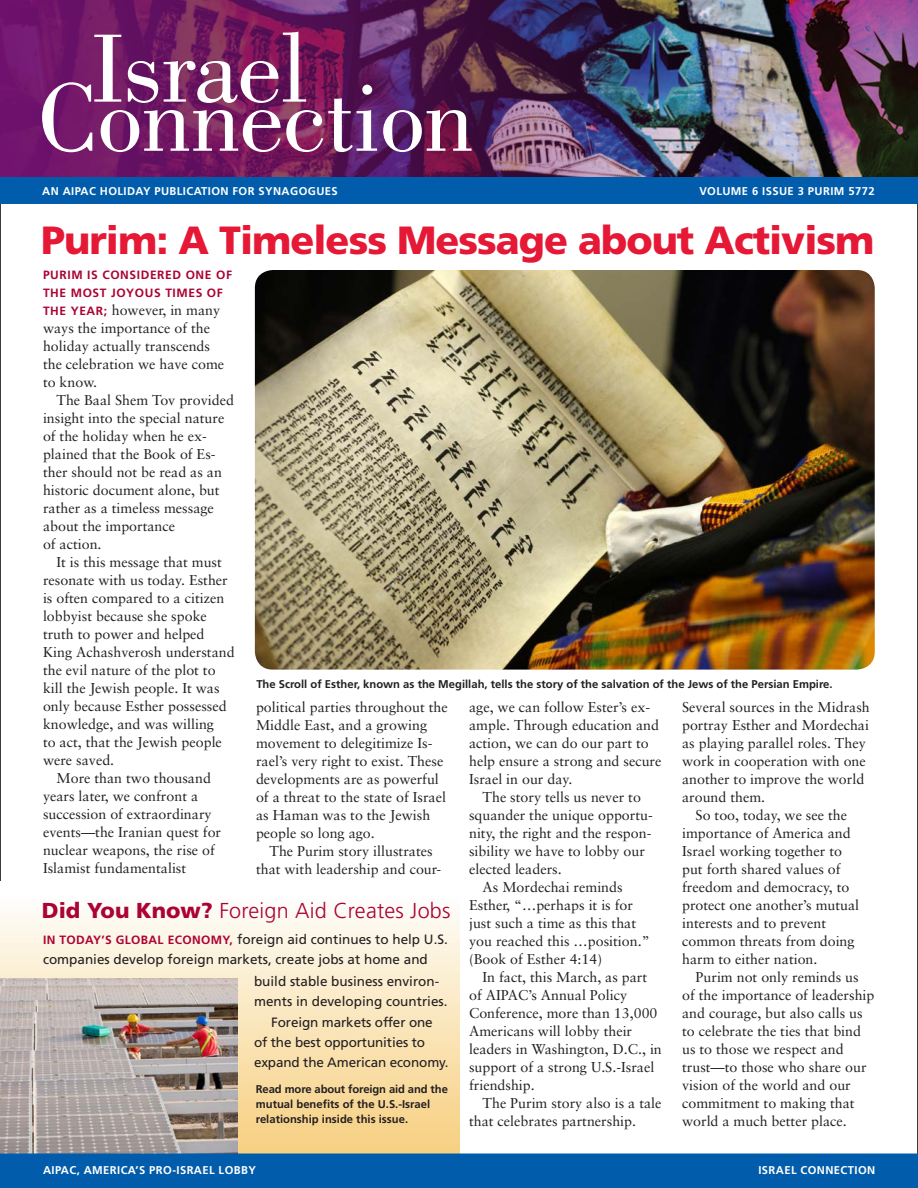
<style>
.page{position:relative;width:918px;height:1188px;background:#fff}
.page>*{position:absolute;margin:0;border:0;box-sizing:border-box;transform-origin:0 0}
.t1{font:100.2px "Bodoni";letter-spacing:-.01em;color:#fff}
.t2{font:900 39.3px "Frutiger";letter-spacing:-.025em;color:#e51836}
.t3{font:300 21.6px "Frutiger";letter-spacing:.01em;color:#ab0333}
.t4{font:14.25px/18px "Sabon";color:#231f20}
.t5{font:13.5px/20.2px "Frutiger";color:#231f20}
.t6{font:700 12px/18px "Frutiger";letter-spacing:.05em;color:#ab0333}
.t7{font:700 11.25px/15px "Frutiger";color:#231f20}
.t8{font:700 11.25px "Frutiger";letter-spacing:.035em;color:#fff}
.s1{font-family:"Frutiger";font-weight:700;font-size:12px;color:#ab0333}
.s2{font-weight:900}
.s3{font-weight:700;font-size:12px;color:#ab0333}
</style>
<div class="page">
<div style="left:0;top:881px;width:459px;height:290px;background:linear-gradient(to bottom,#fff,#f2ca78)"></div>
<img style="left:0;top:979px;width:238px;height:175px">
<div style="left:0;top:1154px;width:918px;height:34px;background:#015dab"></div>
<img style="left:740px;top:0;width:178px;height:177px">
<img style="left:0;top:0;width:740px;height:177px">
<div style="left:0;top:177px;width:918px;height:27px;background:#015dab"></div>
<img style="left:255px;top:270px;width:620px;height:400px">
<h1 class="t1" style="left:91px;top:13px;width:219px">Israel</h1>
<h1 class="t1" style="left:37px;top:62px;width:438px">Connection</h1>
<p class="t8" style="left:42px;top:184px;width:297px">AN AIPAC HOLIDAY PUBLICATION FOR SYNAGOGUES</p>
<p class="t8" style="left:699px;top:184px;width:17px">VOLUME</p>
<p class="t8" style="left:752px;top:184px;width:18px">6 ISSUE</p>
<p class="t8" style="left:798px;top:184px;width:25px">3 PURIM</p>
<p class="t8" style="left:848px;top:184px;width:28px">5772</p>
<h2 class="t2" style="left:41px;top:217px;width:835px">Purim: A Timeless Message about Activism</h2>
<p class="t6" style="left:43px;top:266px;width:191px">PURIM IS CONSIDERED ONE OF<br>THE MOST JOYOUS TIMES OF</p>
<p class="t4" style="left:43px;top:301px;width:183px"><span class="s1">THE YEAR;</span> however, in many ways the importance of the holiday actually transcends the celebration we have come to know.</p>
<p class="t4" style="left:43px;top:391px;width:193px;text-indent:13px">The Baal Shem Tov provided insight into the special nature of the holiday when he ex&shy;plained that the Book of Es&shy;ther should not be read as an historic document alone, but rather as a timeless message about the importance<br>of action.</p>
<p class="t4" style="left:57px;top:553px;width:167px">It is this message that must</p>
<p class="t4" style="left:43px;top:571px;width:186px">resonate with us today. Esther</p>
<p class="t4" style="left:43px;top:589px;width:183px">is often compared to a citizen</p>
<p class="t4" style="left:43px;top:607px;width:165px">lobbyist because she spoke</p>
<p class="t4" style="left:43px;top:625px;width:163px">truth to power and helped</p>
<p class="t4" style="left:43px;top:643px;width:193px">King Achashverosh understand</p>
<p class="t4" style="left:43px;top:661px;width:174px">the evil nature of the plot to</p>
<p class="t4" style="left:43px;top:679px;width:178px">kill the Jewish people. It was</p>
<p class="t4" style="left:43px;top:697px;width:185px">only because Esther possessed</p>
<p class="t4" style="left:43px;top:715px;width:173px">knowledge, and was willing</p>
<p class="t4" style="left:43px;top:733px;width:180px">to act, that the Jewish people</p>
<p class="t4" style="left:43px;top:751px;width:73px">were saved.</p>
<p class="t4" style="left:57px;top:769px;width:156px">More than two thousand</p>
<p class="t4" style="left:43px;top:787px;width:157px">years later, we confront a</p>
<p class="t4" style="left:43px;top:805px;width:170px">succession of extraordinary</p>
<p class="t4" style="left:43px;top:823px;width:180px">events—the Iranian quest for</p>
<p class="t4" style="left:43px;top:841px;width:173px">nuclear weapons, the rise of</p>
<p class="t4" style="left:43px;top:859px;width:145px">Islamist fundamentalist</p>
<p class="t7" style="left:256px;top:677px;width:578px">THE SCROLL OF ESTHER, KNOWN AS THE MEGILLAH, TELLS THE STORY OF THE SALVATION OF THE JEWS OF THE PERSIAN EMPIRE.</p>
<p class="t4" style="left:682px;top:698px;width:189px">Several sources in the Midrash</p>
<p class="t4" style="left:682px;top:716px;width:188px">portray Esther and Mordechai</p>
<p class="t4" style="left:682px;top:734px;width:185px">as playing parallel roles. They</p>
<p class="t4" style="left:682px;top:752px;width:185px">work in cooperation with one</p>
<p class="t4" style="left:682px;top:770px;width:184px">another to improve the world</p>
<p class="t4" style="left:682px;top:788px;width:85px">around them.</p>
<p class="t4" style="left:696px;top:806px;width:153px">So too, today, we see the</p>
<p class="t4" style="left:682px;top:824px;width:170px">importance of America and</p>
<p class="t4" style="left:682px;top:842px;width:161px">Israel working together to</p>
<p class="t4" style="left:682px;top:860px;width:160px">put forth shared values of</p>
<p class="t4" style="left:682px;top:878px;width:169px">freedom and democracy, to</p>
<p class="t4" style="left:682px;top:896px;width:179px">protect one another’s mutual</p>
<p class="t4" style="left:682px;top:914px;width:146px">interests and to prevent</p>
<p class="t4" style="left:682px;top:932px;width:174px">common threats from doing</p>
<p class="t4" style="left:682px;top:950px;width:137px">harm to either nation.</p>
<p class="t4" style="left:696px;top:968px;width:165px">Purim not only reminds us</p>
<p class="t4" style="left:682px;top:986px;width:194px">of the importance of leadership</p>
<p class="t4" style="left:682px;top:1004px;width:182px">and courage, but also calls us</p>
<p class="t4" style="left:682px;top:1022px;width:180px">to celebrate the ties that bind</p>
<p class="t4" style="left:682px;top:1040px;width:163px">us to those we respect and</p>
<p class="t4" style="left:682px;top:1058px;width:186px">trust—to those who share our</p>
<p class="t4" style="left:682px;top:1076px;width:170px">vision of the world and our</p>
<p class="t4" style="left:682px;top:1094px;width:174px">commitment to making that</p>
<p class="t4" style="left:682px;top:1112px;width:166px">world a much better place.</p>
<p class="t4" style="left:469px;top:698px;width:194px">age, we can follow Ester’s ex&shy;ample. Through education and action, we can do our part to help ensure a strong and secure<br>Israel in our day.</p>
<p class="t4" style="left:483px;top:788px;width:160px">The story tells us never to</p>
<p class="t4" style="left:469px;top:806px;width:185px">squander the unique opportu-</p>
<p class="t4" style="left:469px;top:824px;width:184px">nity, the right and the respon-</p>
<p class="t4" style="left:469px;top:842px;width:177px">sibility we have to lobby our</p>
<p class="t4" style="left:469px;top:860px;width:94px">elected leaders.</p>
<p class="t4" style="left:483px;top:878px;width:142px">As Mordechai reminds</p>
<p class="t4" style="left:469px;top:896px;width:165px">Esther, “…perhaps it is for</p>
<p class="t4" style="left:469px;top:914px;width:169px">just such a time as this that</p>
<p class="t4" style="left:469px;top:932px;width:182px">you reached this …position.”</p>
<p class="t4" style="left:469px;top:950px;width:135px">(Book of Esther 4:14)</p>
<p class="t4" style="left:483px;top:968px;width:166px">In fact, this March, as part</p>
<p class="t4" style="left:469px;top:986px;width:160px">of AIPAC’s Annual Policy</p>
<p class="t4" style="left:469px;top:1004px;width:190px">Conference, more than 13,000</p>
<p class="t4" style="left:469px;top:1022px;width:165px">Americans will lobby their</p>
<p class="t4" style="left:469px;top:1040px;width:194px">leaders in Washington, D.C., in</p>
<p class="t4" style="left:469px;top:1058px;width:187px">support of a strong U.S.-Israel</p>
<p class="t4" style="left:469px;top:1076px;width:67px">friendship.</p>
<p class="t4" style="left:483px;top:1094px;width:180px">The Purim story also is a tale</p>
<p class="t4" style="left:469px;top:1112px;width:169px">that celebrates partnership.</p>
<p class="t4" style="left:256px;top:698px;width:193px">political parties throughout the<br>Middle East, and a growing movement to delegitimize Is&shy;rael’s very right to exist. These developments are as powerful of a threat to the state of Israel as Haman was to the Jewish people so long ago.</p>
<p class="t4" style="left:256px;top:842px;width:187px;text-align:center">The Purim story illustrates that with leadership and cour-</p>
<h3 class="t3" style="left:42px;top:898px;width:410px"><span class="s2">Did You Know?</span> Foreign Aid Creates Jobs</h3>
<p class="t5" style="left:43px;top:929px;width:406px"><span class="s3">I N TODAY’S GLOBAL ECONOMY,</span> foreign aid continues to help U.S. companies develop foreign markets, create jobs at home and</p>
<p class="t5" style="left:254px;top:971px;width:187px">build stable business environ-</p>
<p class="t5" style="left:254px;top:991px;width:195px">ments in developing countries.</p>
<p class="t5" style="left:271px;top:1012px;width:163px">Foreign markets offer one</p>
<p class="t5" style="left:254px;top:1032px;width:173px">of the best opportunities to</p>
<p class="t5" style="left:254px;top:1052px;width:196px">expand the American economy.</p>
<p class="t7" style="left:256px;top:1082px;width:194px">READ MORE ABOUT FOREIGN AID AND THE<br>MUTUAL BENEFITS OF THE U.S.-ISRAEL<br>RELATIONSHIP INSIDE THIS ISSUE.</p>
<p class="t8" style="left:43px;top:1164px;width:214px">AIPAC, AMERICA’S PRO-ISRAEL LOBBY</p>
<p class="t8" style="left:758px;top:1164px;width:118px">ISRAEL CONNECTION</p>
</div>
